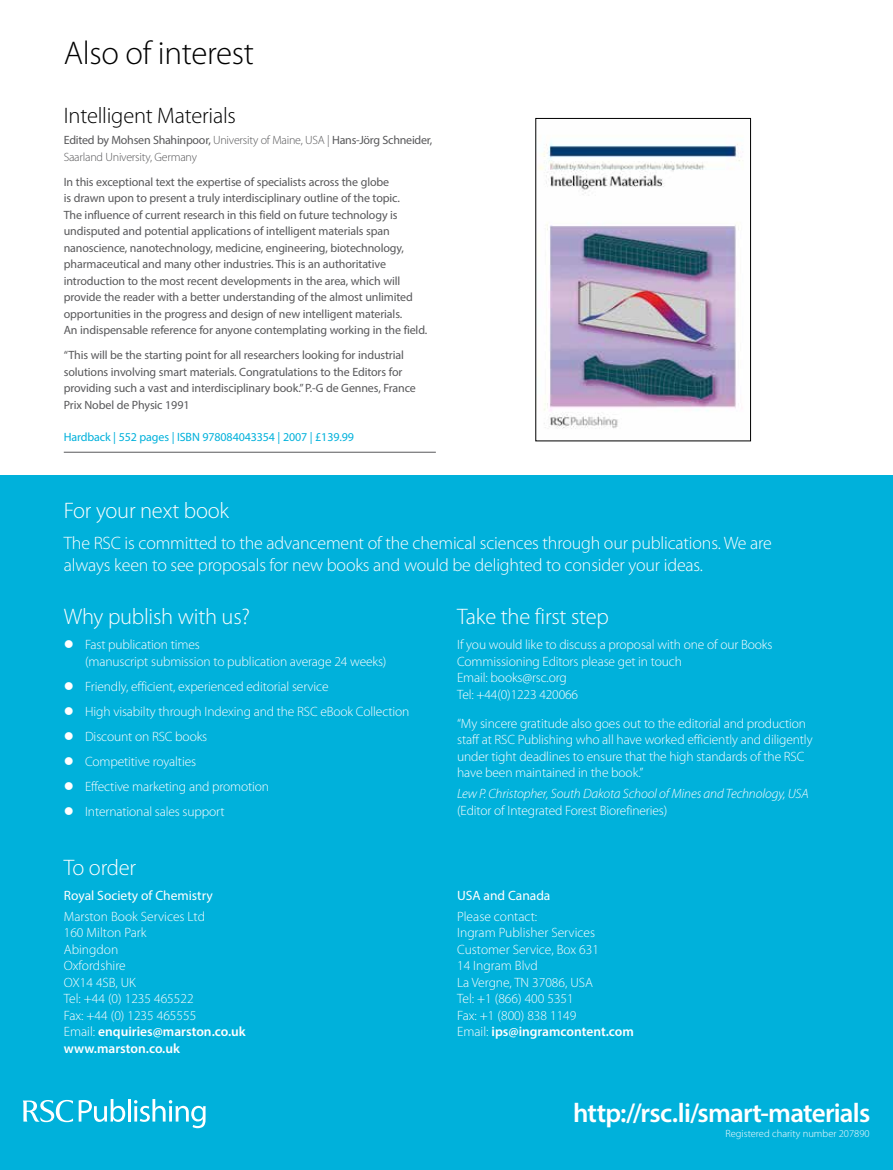
<style>
.page{position:relative;width:893px;height:1170px;background:#fff}
.page>*{position:absolute;margin:0;border:0;box-sizing:border-box;transform-origin:0 0}
.t1{font:300 33px "Myriad Pro";letter-spacing:-.01em;color:#000}
.t2{font:600 27px "Myriad Pro";letter-spacing:-.03em;color:#fff}
.t3{font:300 22.5px "Myriad Pro";letter-spacing:-.01em;color:#fff}
.t4{font:300 22.5px "Myriad Pro";letter-spacing:-.01em;color:#000}
.t5{font:300 18px/22.5px "Myriad Pro";letter-spacing:-.01em;color:#fff}
.t6{font:300 13.5px/16.5px "Myriad Pro";letter-spacing:-.01em;color:#fff}
.t7{font:italic 300 13.5px "Myriad Pro";letter-spacing:-.01em;color:#fff}
.t8{font:13.5px "Myriad Pro";color:#fff}
.t9{font:12px/16.5px "Myriad Pro";letter-spacing:-.01em;color:#58585a}
.t10{font:300 12px/16.5px "Myriad Pro";letter-spacing:-.02em;color:#58585a}
.t11{font:12px "Myriad Pro";letter-spacing:-.01em;color:#00b1db}
.t12{font:300 10.5px "Myriad Pro";color:#fff}
.s1{font-weight:400}
.s2{font-weight:600}
</style>
<div class="page">
<hr style="left:892px;top:0;width:1px;height:141px;background:#00b1db">
<div style="left:0;top:475px;width:893px;height:694px;background:#00b1db"></div>
<svg style="left:23px;top:1099px;width:50px;height:23px"></svg>
<svg style="left:79px;top:1099px;width:46px;height:22px"></svg>
<hr style="left:128px;top:1098px;width:3px;height:23px;background:#fff">
<svg style="left:134px;top:1099px;width:72px;height:29px"></svg>
<hr style="left:64px;top:452px;width:372px;height:1px;background:#58585a">
<img style="left:538px;top:142px;width:202px;height:287px">
<div style="left:535px;top:118px;width:216px;height:323px;border:1px solid #000"></div>
<h1 class="t1" style="left:64px;top:35px;width:192px">Also of interest</h1>
<h3 class="t4" style="left:64px;top:103px;width:174px">Intelligent Materials</h3>
<p class="t10" style="left:64px;top:132px;width:370px"><span class="s1">Edited by Mohsen Shahinpoor,</span> University of Maine, USA | <span class="s1">Hans-Jörg Schneider,<br></span>Saarland University, Germany</p>
<p class="t9" style="left:64px;top:173px;width:365px">In this exceptional text the expertise of specialists across the globe<br>is drawn upon to present a truly interdisciplinary outline of the topic.<br>The influence of current research in this field on future technology is undisputed and potential applications of intelligent materials span nanoscience, nanotechnology, medicine, engineering, biotechnology, pharmaceutical and many other industries. This is an authoritative introduction to the most recent developments in the area, which will provide the reader with a better understanding of the almost unlimited opportunities in the progress and design of new intelligent materials.<br>An indispensable reference for anyone contemplating working in the field.</p>
<p class="t9" style="left:64px;top:346px;width:354px">“This will be the starting point for all researchers looking for industrial solutions involving smart materials. Congratulations to the Editors for providing such a vast and interdisciplinary book.” P.-G de Gennes, France Prix Nobel de Physic 1991</p>
<p class="t11" style="left:64px;top:430px;width:292px">Hardback | 552 pages | ISBN 978084043354 | 2007 | £139.99</p>
<h3 class="t3" style="left:64px;top:498px;width:167px">For your next book</h3>
<h3 class="t5" style="left:64px;top:532px;width:710px">The RSC is committed to the advancement of the chemical sciences through our publications. We are always keen to see proposals for new books and would be delighted to consider your ideas.</h3>
<h3 class="t3" style="left:64px;top:604px;width:188px">Why publish with us?</h3>
<p class="t6" style="left:85px;top:636px;width:303px;text-indent:-21px">● Fast publication times<br>(manuscript submission to publication average 24 weeks)</p>
<p class="t6" style="left:64px;top:678px;width:266px">● Friendly, efficient, experienced editorial service</p>
<p class="t6" style="left:64px;top:703px;width:347px">● High visabilty through Indexing and the RSC eBook Collection</p>
<p class="t6" style="left:64px;top:728px;width:145px">● Discount on RSC books</p>
<p class="t6" style="left:64px;top:753px;width:134px">● Competitive royalties</p>
<p class="t6" style="left:64px;top:778px;width:207px">● Effective marketing and promotion</p>
<p class="t6" style="left:64px;top:803px;width:162px">● International sales support</p>
<h3 class="t3" style="left:64px;top:855px;width:74px">To order</h3>
<p class="t8" style="left:64px;top:887px;width:151px">Royal Society of Chemistry</p>
<p class="t6" style="left:64px;top:908px;width:183px">Marston Book Services Ltd<br>160 Milton Park<br>Abingdon<br>Oxfordshire<br>OX14 4SB, UK<br>Tel: +44 (0) 1235 465522<br>Fax: +44 (0) 1235 465555<br>Email: <span class="s2">enquiries@marston.co.uk www.marston.co.uk</span></p>
<h3 class="t3" style="left:457px;top:604px;width:153px">Take the first step</h3>
<p class="t6" style="left:457px;top:636px;width:317px">If you would like to discuss a proposal with one of our Books Commissioning Editors please get in touch<br>Email: books@rsc.org<br>Tel: +44(0)1223 420066</p>
<p class="t6" style="left:457px;top:715px;width:357px">“My sincere gratitude also goes out to the editorial and production staff at RSC Publishing who all have worked efficiently and diligently under tight deadlines to ensure that the high standards of the RSC have been maintained in the book.”</p>
<p class="t7" style="left:457px;top:786px;width:353px">Lew P. Christopher, South Dakota School of Mines and Technology, USA</p>
<p class="t6" style="left:457px;top:802px;width:212px">(Editor of Integrated Forest Biorefineries)</p>
<p class="t8" style="left:457px;top:887px;width:95px">USA and Canada</p>
<p class="t6" style="left:457px;top:908px;width:178px">Please contact:<br>Ingram Publisher Services<br>Customer Service, Box 631<br>14 Ingram Blvd<br>La Vergne, TN 37086, USA<br>Tel: +1 (866) 400 5351<br>Fax: +1 (800) 838 1149<br>Email: <span class="s2">ips@ingramcontent.com</span></p>
<h2 class="t2" style="left:573px;top:1095px;width:299px">http://rsc.li/smart-materials</h2>
<p class="t12" style="left:725px;top:1127px;width:146px">Registered charity number 207890</p>
</div>
